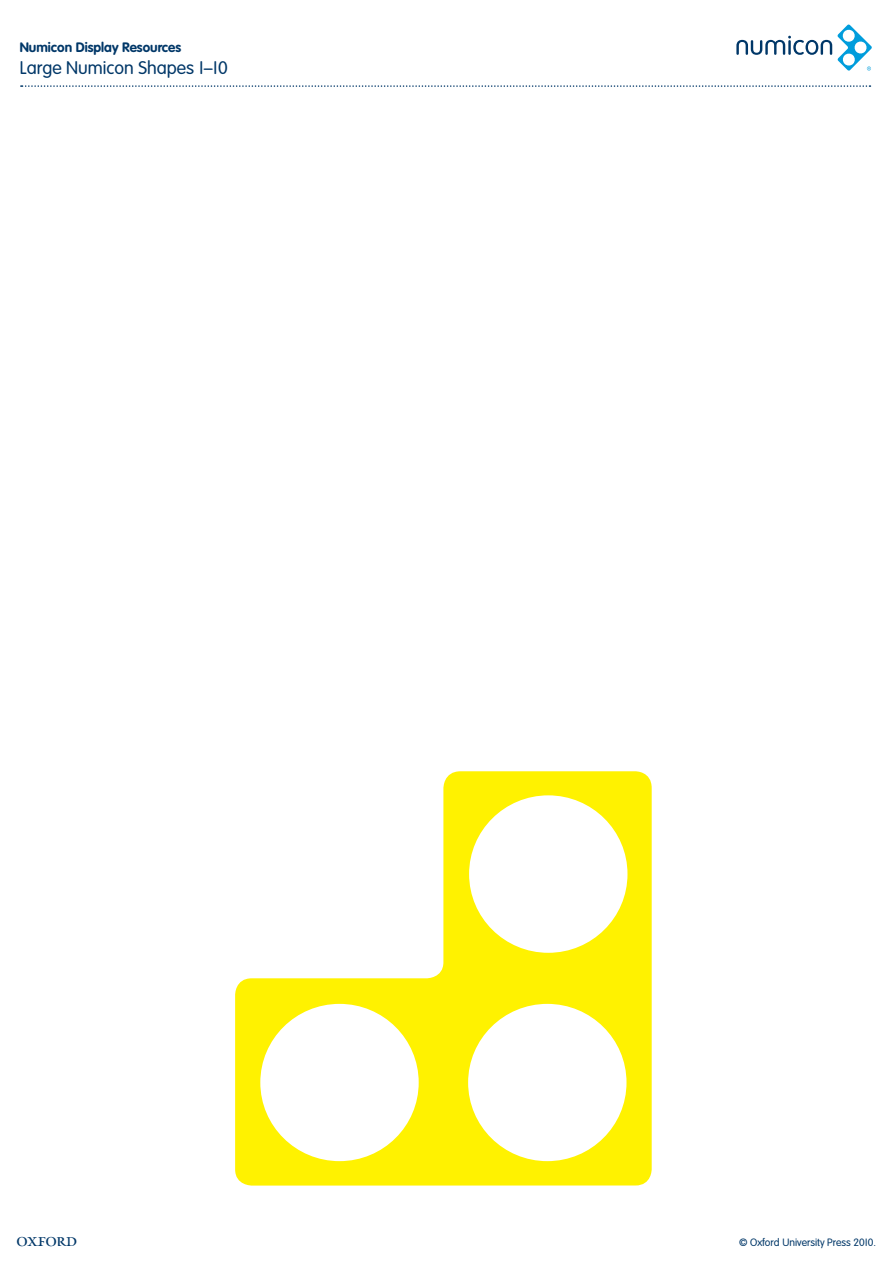
<style>
.page{position:relative;width:893px;height:1263px;background:#fff}
.page>*{position:absolute;margin:0;border:0;box-sizing:border-box;transform-origin:0 0}
.t1{font:21px "OUP1";color:#003768}
.t2{font:300 18px "VAG Rounded Inf";color:#003768}
.t3{font:700 13.5px "VAG Rounded Inf";color:#003768}
.t4{font:300 10.5px "VAG Rounded Inf";color:#003768}
</style>
<div class="page">
<svg style="left:21px;top:85px;width:849px;height:2px"></svg>
<svg style="left:736px;top:25px;width:136px;height:46px"></svg>
<svg style="left:235px;top:771px;width:417px;height:414px"></svg>
<p class="t3" style="left:20px;top:39px;width:163px">Numicon Display Resources</p>
<h2 class="t2" style="left:20px;top:57px;width:210px">Large Numicon Shapes 1–10</h2>
<h1 class="t1" style="left:17px;top:1226px;width:61px">4</h1>
<p class="t4" style="left:739px;top:1236px;width:138px">© Oxford University Press 2010.</p>
</div>
